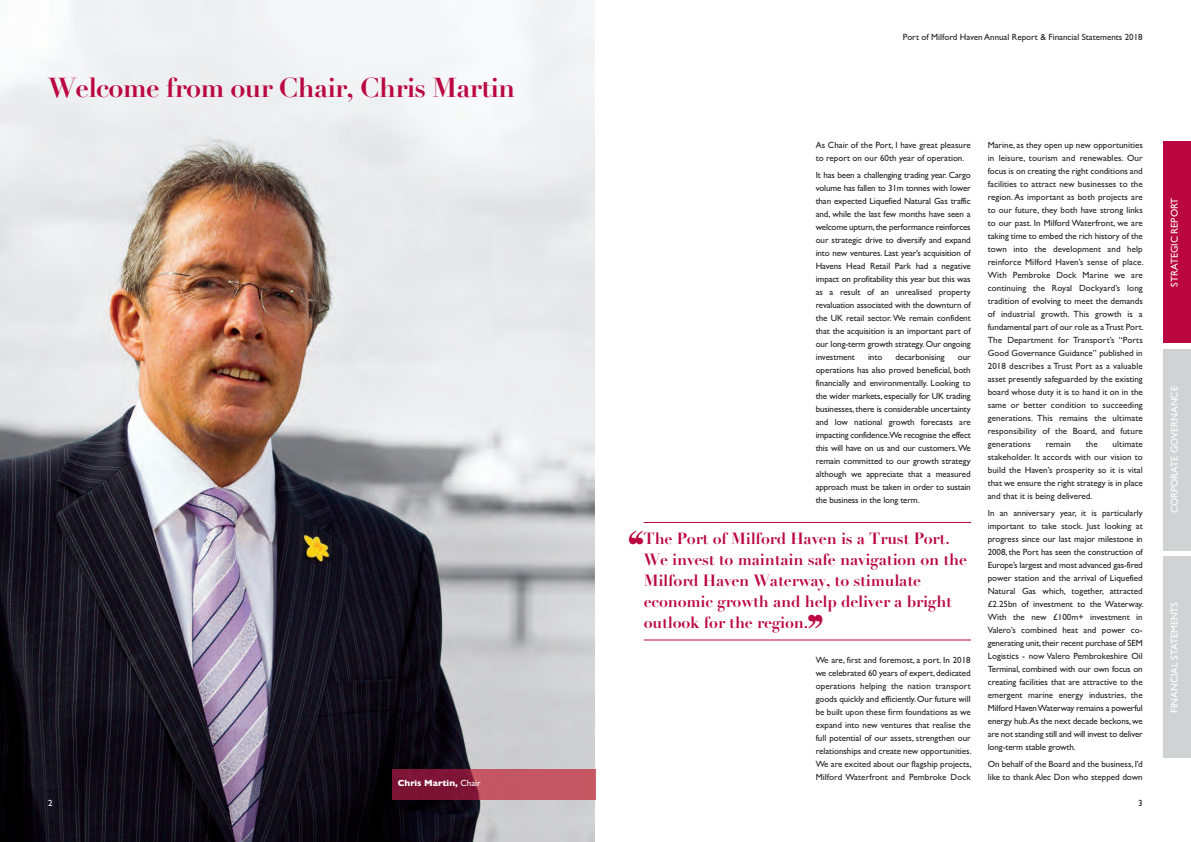
<style>
.page{position:relative;width:1191px;height:842px;background:#fff}
.page>*{position:absolute;margin:0;border:0;box-sizing:border-box;transform-origin:0 0}
.t1{font:700 27px "Didot";letter-spacing:-.025em;color:#ba0641}
.t2{font:700 16px/21px "Didot";letter-spacing:-.01em;color:#ba0641}
.t3{font:10px "Gill Sans";color:#fff}
.t4{font:9px/13px "Gill Sans";color:#231f20;text-align:justify}
.t5{font:700 9px "Gill Sans";color:#fff}
.t6{font:9px "Gill Sans";color:#fff}
.s1{font-weight:400}
</style>
<div class="page">
<img style="left:0;top:0;width:595px;height:842px">
<div style="left:1162px;top:142px;width:29px;height:201px;background:#ba0641"></div>
<div style="left:1162px;top:349px;width:29px;height:202px;background:#d1d2d4"></div>
<div style="left:1162px;top:557px;width:29px;height:201px;background:#d1d2d4"></div>
<hr style="left:643px;top:522px;width:328px;height:1px;background:#ba0641">
<hr style="left:643px;top:639px;width:328px;height:1px;background:#ba0641">
<hr style="left:595px;top:769px;width:1px;height:30px;background:#cc5f68">
<img style="left:392px;top:769px;width:203px;height:30px">
<h1 class="t1" style="left:48px;top:70px;width:468px">Welcome from our Chair, Chris Martin</h1>
<p class="t6" style="left:48px;top:797px;width:6px">2</p>
<p class="t5" style="left:398px;top:778px;width:84px">Chris Martin, <span class="s1">Chair</span></p>
<p class="t4" style="left:903px;top:31px;width:241px">Port of Milford Haven Annual Report &amp; Financial Statements 2018</p>
<p class="t4" style="left:815px;top:138px;width:156px">As Chair of the Port, I have great pleasure to report on our 60th year of operation.</p>
<p class="t4" style="left:815px;top:169px;width:156px">It has been a challenging trading year. Cargo volume has fallen to 31m tonnes with lower than expected Liquefied Natural Gas traffic and, while the last few months have seen a welcome upturn, the performance reinforces our strategic drive to diversify and expand into new ventures. Last year’s acquisition of Havens Head Retail Park had a negative impact on profitability this year but this was as a result of an unrealised property revaluation associated with the downturn of the UK retail sector. We remain confident that the acquisition is an important part of our long-term growth strategy. Our ongoing investment</p>
<p class="t4" style="left:868px;top:351px;width:16px">into</p>
<p class="t4" style="left:895px;top:351px;width:51px">decarbonising</p>
<p class="t4" style="left:815px;top:351px;width:156px;text-indent:142px">our operations has also proved beneficial, both financially and environmentally. Looking to the wider markets, especially for UK trading businesses, there is considerable uncertainty and low national growth forecasts are impacting confidence.We recognise the effect this will have on us and our customers. We remain committed to our growth strategy although we appreciate that a measured approach must be taken in order to sustain the business in the long term.</p>
<h2 class="t2" style="left:643px;top:528px;width:325px">The Port of Milford Haven is a Trust Port.<br>We invest to maintain safe navigation on the Milford Haven Waterway, to stimulate economic growth and help deliver a bright outlook for the region.</h2>
<p class="t4" style="left:815px;top:654px;width:157px">We are, first and foremost, a port. In 2018 we celebrated 60 years of expert, dedicated operations helping the nation transport goods quickly and efficiently. Our future will be built upon these firm foundations as we expand into new ventures that realise the full potential of our assets, strengthen our relationships and create new opportunities.<br>We are excited about our flagship projects, Milford Waterfront and Pembroke Dock</p>
<p class="t4" style="left:987px;top:138px;width:157px">Marine, as they open up new opportunities in leisure, tourism and renewables. Our focus is on creating the right conditions and facilities to attract new businesses to the region. As important as both projects are to our future, they both have strong links to our past. In Milford Waterfront, we are taking time to embed the rich history of the town into the development and help reinforce Milford Haven’s sense of place.<br>With Pembroke Dock Marine we are continuing the Royal Dockyard’s long tradition of evolving to meet the demands of industrial growth. This growth is a fundamental part of our role as a Trust Port.<br>The Department for Transport’s “Ports Good Governance Guidance” published in 2018 describes a Trust Port as a valuable asset presently safeguarded by the existing board whose duty it is to hand it on in the same or better condition to succeeding generations. This remains the ultimate responsibility of the Board, and future generations</p>
<p class="t4" style="left:987px;top:437px;width:156px;text-indent:125px">ultimate stakeholder. It accords with our vision to build the Haven’s prosperity so it is vital that we ensure the right strategy is in place and that it is being delivered.</p>
<p class="t4" style="left:987px;top:506px;width:157px">In an anniversary year, it is particularly important to take stock. Just looking at progress since our last major milestone in 2008, the Port has seen the construction of Europe’s largest and most advanced gas-fired power station and the arrival of Liquefied Natural Gas which, together, attracted £2.25bn of investment to the Waterway.<br>With the new £100m+ investment in Valero’s combined heat and power co&shy;generating unit, their recent purchase of SEM Logistics - now Valero Pembrokeshire Oil Terminal, combined with our own focus on creating facilities that are attractive to the emergent marine energy industries, the Milford Haven Waterway remains a powerful energy hub.As the next decade beckons, we are not standing still and will invest to deliver long-term stable growth.</p>
<p class="t4" style="left:987px;top:758px;width:156px">On behalf of the Board and the business, I’d like to thank Alec Don who stepped down</p>
<p class="t4" style="left:1045px;top:437px;width:27px">remain</p>
<p class="t4" style="left:1085px;top:437px;width:13px">the</p>
<p class="t4" style="left:1138px;top:796px;width:6px">3</p>
<p class="t3" style="left:1168px;top:287px;width:90px;rotate:-90deg">STRATEGIC REPORT</p>
<p class="t3" style="left:1168px;top:513px;width:128px;rotate:-90deg">CORPORATE GOVERNANCE</p>
<p class="t3" style="left:1168px;top:713px;width:112px;rotate:-90deg">FINANCIAL STATEMENTS</p>
</div>
